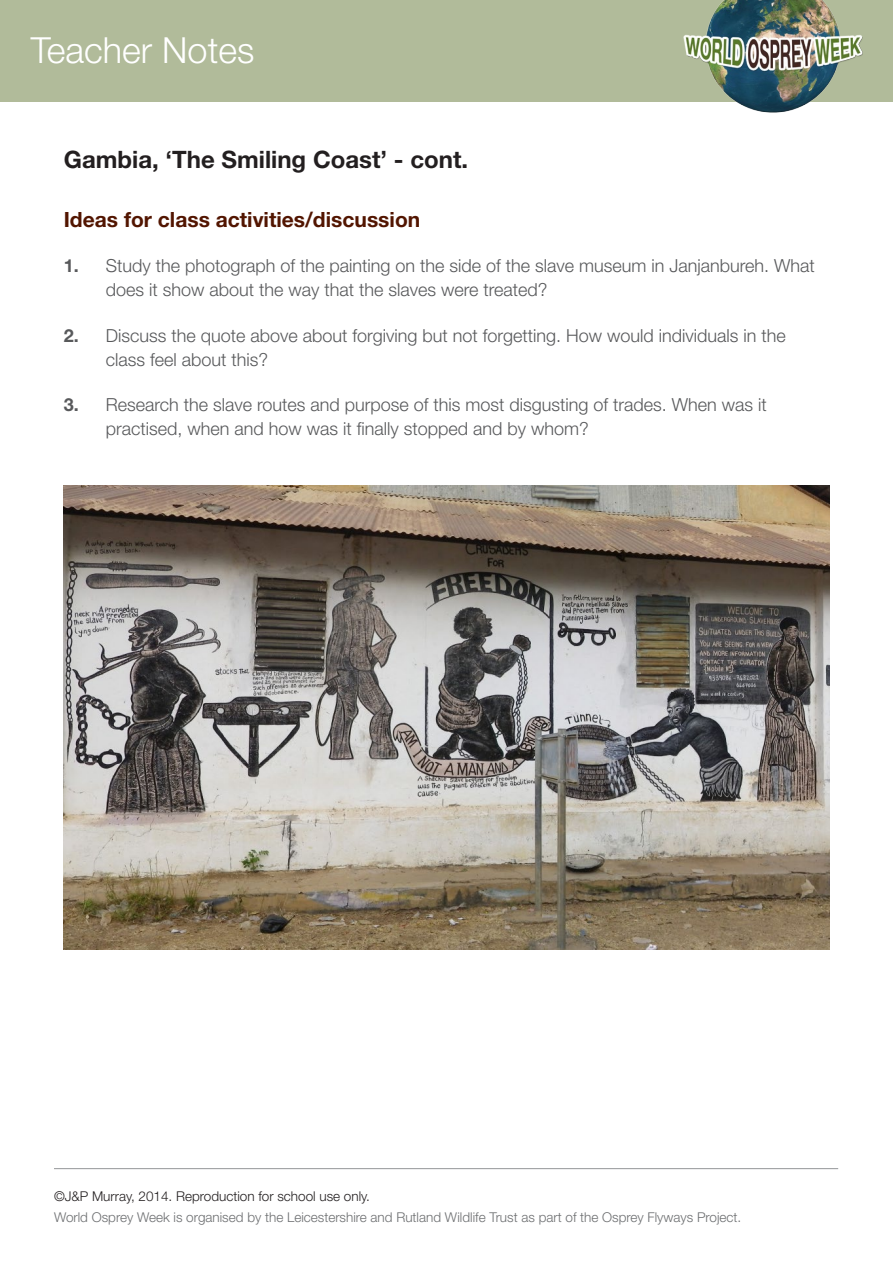
<style>
.page{position:relative;width:893px;height:1263px;background:#fff}
.page>*{position:absolute;margin:0;border:0;box-sizing:border-box;transform-origin:0 0}
.t1{font:300 36px "Helvetica Neue";color:#fff}
.t2{font:700 24px "Helvetica Neue";color:#231f20}
.t3{font:700 21px "Helvetica Neue";color:#521500}
.t4{font:300 18px/24px "Helvetica Neue";color:#58595b}
.t5{font:300 13.5px "Helvetica Neue";color:#6d6f71}
.t6{font:300 13.5px "Helvetica Neue";color:#231f20}
.s1{font-weight:700}
</style>
<div class="page">
<div style="left:0;top:0;width:893px;height:102px;background:#b1bb9a"></div>
<img style="left:683px;top:0;width:180px;height:113px">
<hr style="left:54px;top:1168px;width:784px;height:1px;background:#949698">
<img style="left:64px;top:486px;width:765px;height:463px">
<h1 class="t1" style="left:31px;top:28px;width:225px">Teacher Notes</h1>
<p class="t2" style="left:64px;top:144px;width:406px">Gambia, ‘The Smiling Coast’ - cont.</p>
<p class="t3" style="left:64px;top:207px;width:358px">Ideas for class activities/discussion</p>
<p class="t4" style="left:106px;top:254px;width:711px;text-indent:-42px"><span class="s1">1.</span> Study the photograph of the painting on the side of the slave museum in Janjanbureh. What does it show about the way that the slaves were treated?</p>
<p class="t4" style="left:106px;top:323px;width:682px;text-indent:-42px"><span class="s1">2.</span> Discuss the quote above about forgiving but not forgetting. How would individuals in the class feel about this?</p>
<p class="t4" style="left:106px;top:392px;width:663px;text-indent:-42px"><span class="s1">3.</span> Research the slave routes and purpose of this most disgusting of trades. When was it practised, when and how was it finally stopped and by whom?</p>
<p class="t6" style="left:54px;top:1188px;width:317px">©J&amp;P Murray, 2014. Reproduction for school use only.</p>
<p class="t5" style="left:54px;top:1209px;width:689px">World Osprey Week is organised by the Leicestershire and Rutland Wildlife Trust as part of the Osprey Flyways Project.</p>
</div>
